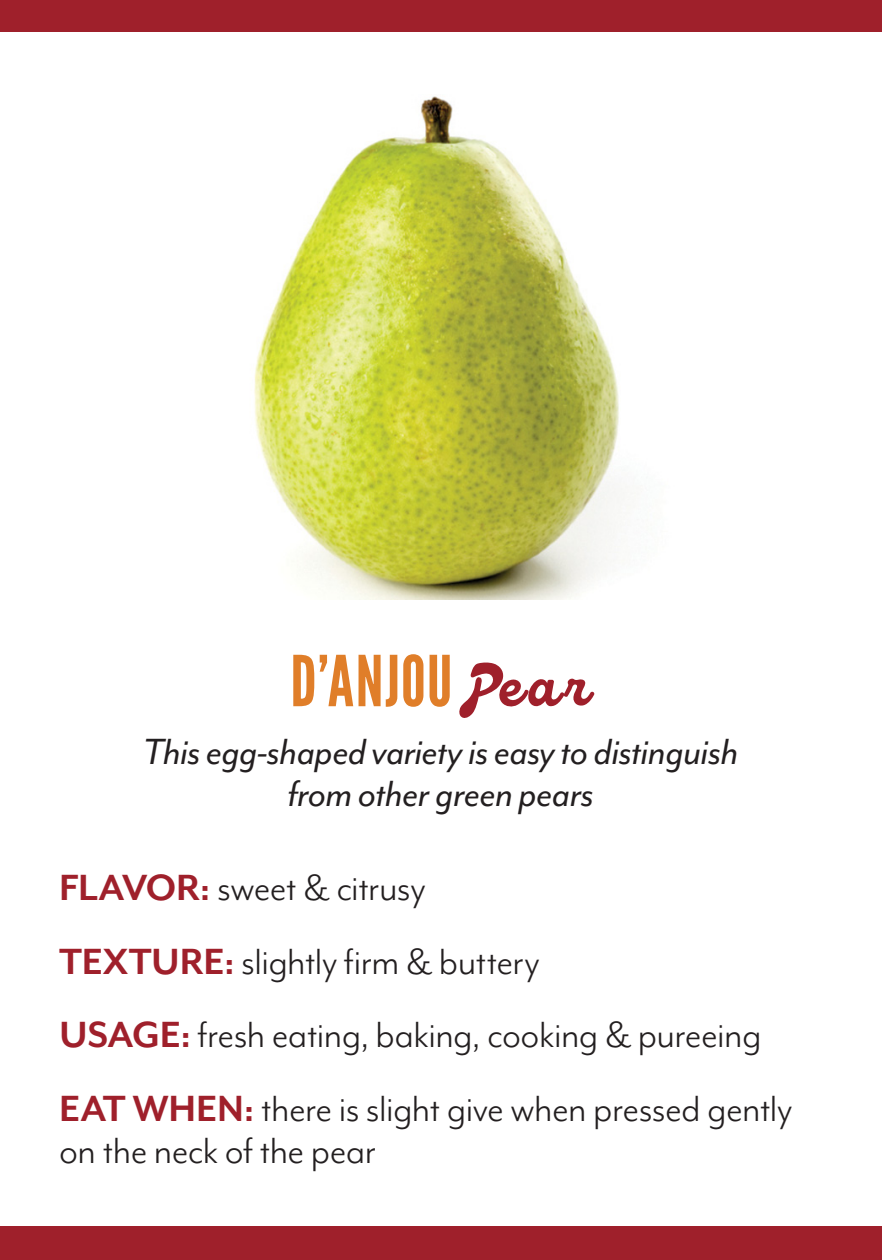
<style>
.page{position:relative;width:882px;height:1260px;background:#fff}
.page>*{position:absolute;margin:0;border:0;box-sizing:border-box;transform-origin:0 0}
.t1{font:70px "League Gothic";letter-spacing:.02em;color:#e07e29}
.t2{font:42px/42px "Mr Eaves Mod OT";letter-spacing:-.015em;color:#231f20}
.t3{font:italic 42px/42px "Mr Eaves Mod OT";letter-spacing:-.01em;color:#231f20;text-align:center}
.s1{font-family:"BN Rendall Script Cursive";font-size:56px;color:#9f202b}
.s2{font-weight:700;color:#9f202b}
</style>
<div class="page">
<img style="left:254px;top:96px;width:374px;height:504px">
<div style="left:0;top:1227px;width:882px;height:33px;background:#9f202b"></div>
<div style="left:0;top:0;width:882px;height:32px;background:#9f202b"></div>
<p class="t1" style="left:290px;top:640px;width:303px">D’ANJOU <span class="s1">Pear</span></p>
<p class="t3" style="left:143px;top:730px;width:597px">This egg-shaped variety is easy to distinguish from other green pears</p>
<p class="t2" style="left:59px;top:867px;width:368px"><span class="s2">FLAVOR:</span> sweet &amp; citrusy</p>
<p class="t2" style="left:59px;top:940px;width:482px"><span class="s2">TEXTURE:</span> slightly firm &amp; buttery</p>
<p class="t2" style="left:59px;top:1014px;width:704px"><span class="s2">USAGE:</span> fresh eating, baking, cooking &amp; pureeing</p>
<p class="t2" style="left:59px;top:1087px;width:735px"><span class="s2">EAT WHEN:</span> there is slight give when pressed gently on the neck of the pear</p>
</div>
